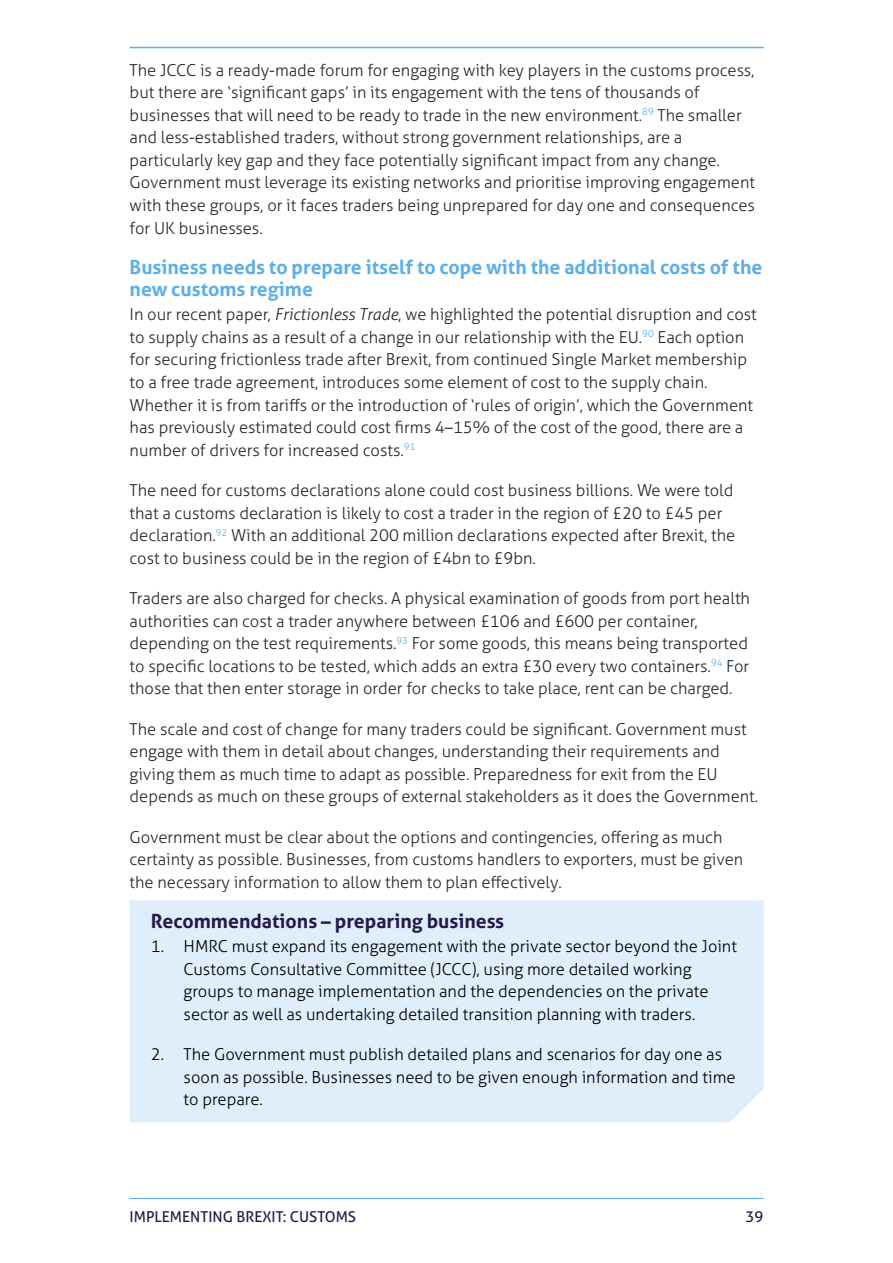
<style>
.page{position:relative;width:893px;height:1263px;background:#fff}
.page>*{position:absolute;margin:0;border:0;box-sizing:border-box;transform-origin:0 0}
.t1{font:700 19.5px/22.5px "Aller";color:#5cafea}
.t2{font:700 19.5px "Aller";color:#25194d}
.t3{font:300 16.5px/22.5px "Aller";color:#24282f}
.t4{font:300 16.5px/22.5px "Aller";color:#000}
.t5{font:15px "Aller";color:#25194d}
.s1{font-style:italic}
</style>
<div class="page">
<hr style="left:130px;top:1198px;width:634px;height:1px;background:#5cafea">
<hr style="left:130px;top:47px;width:634px;height:1px;background:#5cafea">
<div style="left:129px;top:900px;width:635px;height:222px;background:#e0eefb"></div>
<p class="t3" style="left:130px;top:59px;width:627px">The JCCC is a ready-made forum for engaging with key players in the customs process, but there are ‘significant gaps’ in its engagement with the tens of thousands of businesses that will need to be ready to trade in the new environment.<sup>89</sup> The smaller and less-established traders, without strong government relationships, are a particularly key gap and they face potentially significant impact from any change.<br>Government must leverage its existing networks and prioritise improving engagement with these groups, or it faces traders being unprepared for day one and consequences for UK businesses.</p>
<p class="t1" style="left:130px;top:256px;width:634px">Business needs to prepare itself to cope with the additional costs of the new customs regime</p>
<p class="t3" style="left:130px;top:303px;width:629px">In our recent paper, <span class="s1">Frictionless Trade</span>, we highlighted the potential disruption and cost to supply chains as a result of a change in our relationship with the EU.<sup>90</sup> Each option for securing frictionless trade after Brexit, from continued Single Market membership to a free trade agreement, introduces some element of cost to the supply chain.<br>Whether it is from tariffs or the introduction of ‘rules of origin’, which the Government has previously estimated could cost firms 4–15% of the cost of the good, there are a number of drivers for increased costs.<sup>91</sup></p>
<p class="t3" style="left:130px;top:479px;width:607px">The need for customs declarations alone could cost business billions. We were told that a customs declaration is likely to cost a trader in the region of £20 to £45 per declaration.<sup>92</sup> With an additional 200 million declarations expected after Brexit, the cost to business could be in the region of £4bn to £9bn.</p>
<p class="t3" style="left:130px;top:587px;width:622px">Traders are also charged for checks. A physical examination of goods from port health authorities can cost a trader anywhere between £106 and £600 per container, depending on the test requirements.<sup>93</sup> For some goods, this means being transported to specific locations to be tested, which adds an extra £30 every two containers.<sup>94</sup> For those that then enter storage in order for checks to take place, rent can be charged.</p>
<p class="t3" style="left:130px;top:717px;width:630px">The scale and cost of change for many traders could be significant. Government must engage with them in detail about changes, understanding their requirements and giving them as much time to adapt as possible. Preparedness for exit from the EU depends as much on these groups of external stakeholders as it does the Government.</p>
<p class="t3" style="left:130px;top:825px;width:615px">Government must be clear about the options and contingencies, offering as much certainty as possible. Businesses, from customs handlers to exporters, must be given the necessary information to allow them to plan effectively.</p>
<p class="t2" style="left:151px;top:909px;width:355px">Recommendations – preparing business</p>
<p class="t4" style="left:184px;top:935px;width:555px;text-indent:-33px">1. HMRC must expand its engagement with the private sector beyond the Joint Customs Consultative Committee (JCCC), using more detailed working groups to manage implementation and the dependencies on the private sector as well as undertaking detailed transition planning with traders.</p>
<p class="t4" style="left:184px;top:1043px;width:553px;text-indent:-33px">2. The Government must publish detailed plans and scenarios for day one as soon as possible. Businesses need to be given enough information and time to prepare.</p>
<p class="t5" style="left:130px;top:1207px;width:228px">IMPLEMENTING BREXIT: CUSTOMS</p>
<p class="t5" style="left:746px;top:1207px;width:19px">39</p>
</div>
